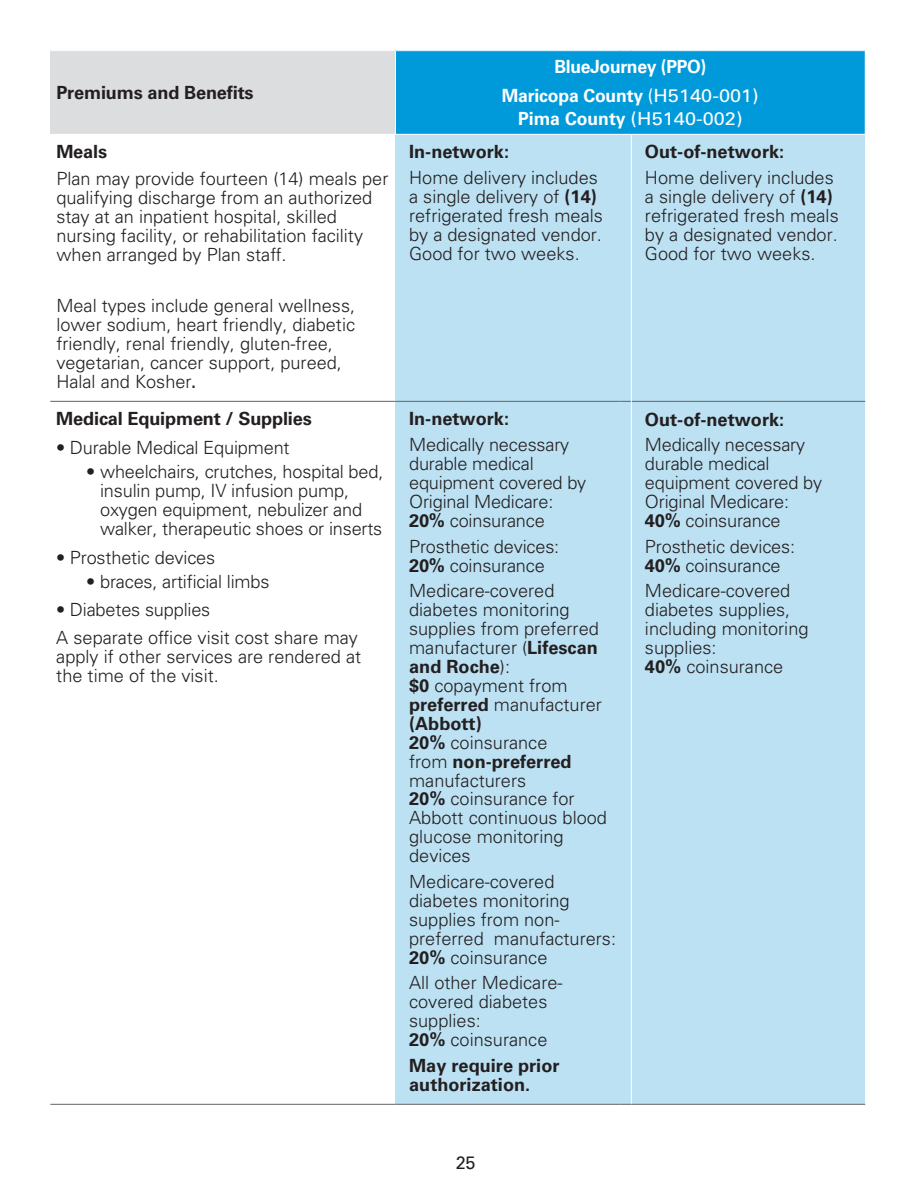
<style>
.page{position:relative;width:918px;height:1188px;background:#fff}
.page>*{position:absolute;margin:0;border:0;box-sizing:border-box;transform-origin:0 0}
.t1{font:300 18.15px/18.9px "Univers LT Pro 45";color:#231f20}
.t2{font:700 18.15px/18.9px "Univers LT Pro 65";color:#231f20}
.t3{font:700 18.15px "Univers LT Pro 65";letter-spacing:-.015em;color:#fff}
.t4{font:18.15px "Univers LT Pro 55 Roman";color:#fff;scale:1.1 1}
.t5{font:18px "Univers LT Pro 55 Roman";color:#231f20}
.s1{font-family:"Univers LT Pro 65";font-weight:700}
.s2{font-family:"Univers LT Pro 55 Roman";font-weight:400}
</style>
<div class="page">
<div style="left:50px;top:51px;width:346px;height:83px;background:#dcdddf"></div>
<div style="left:396px;top:51px;width:469px;height:83px;background:#009ada"></div>
<hr style="left:395px;top:51px;width:1px;height:83px;background:#fff">
<div style="left:396px;top:134px;width:235px;height:267px;background:#bce1f3"></div>
<div style="left:631px;top:134px;width:234px;height:267px;background:#bce1f3"></div>
<div style="left:396px;top:401px;width:235px;height:703px;background:#bce1f3"></div>
<div style="left:631px;top:401px;width:234px;height:703px;background:#bce1f3"></div>
<hr style="left:50px;top:401px;width:346px;height:1px;background:#636366">
<hr style="left:396px;top:401px;width:225px;height:1px;background:#636366">
<hr style="left:632px;top:401px;width:233px;height:1px;background:#636366">
<hr style="left:50px;top:1104px;width:346px;height:1px;background:#636366">
<hr style="left:396px;top:134px;width:225px;height:1px;background:#fff">
<hr style="left:631px;top:134px;width:235px;height:1px;background:#fff">
<hr style="left:631px;top:401px;width:1px;height:703px;background:#fff">
<hr style="left:631px;top:135px;width:1px;height:266px;background:#fff">
<hr style="left:396px;top:1104px;width:225px;height:1px;background:#636366">
<hr style="left:631px;top:1104px;width:234px;height:1px;background:#636366">
<p class="t2" style="left:56px;top:82px;width:199px">Premiums and Benefits</p>
<p class="t2" style="left:56px;top:142px;width:52px">Meals</p>
<p class="t1" style="left:56px;top:169px;width:334px">Plan may provide fourteen (14) meals per qualifying discharge from an authorized stay at an inpatient hospital, skilled nursing facility, or rehabilitation facility when arranged by Plan staff.</p>
<p class="t1" style="left:56px;top:296px;width:300px">Meal types include general wellness, lower sodium, heart friendly, diabetic friendly, renal friendly, gluten-free, vegetarian, cancer support, pureed, Halal and Kosher<span class="s1">.</span></p>
<p class="t2" style="left:56px;top:409px;width:257px">Medical Equipment / Supplies</p>
<p class="t1" style="left:56px;top:438px;width:235px">• Durable Medical Equipment</p>
<p class="t1" style="left:100px;top:462px;width:285px;text-indent:-14px">• wheelchairs, crutches, hospital bed, insulin pump, IV infusion pump, oxygen equipment, nebulizer and walker, therapeutic shoes or inserts</p>
<p class="t1" style="left:56px;top:547px;width:160px">• Prosthetic devices</p>
<p class="t1" style="left:86px;top:571px;width:185px">• braces, artificial limbs</p>
<p class="t1" style="left:56px;top:599px;width:156px">• Diabetes supplies</p>
<p class="t1" style="left:56px;top:627px;width:306px">A separate office visit cost share may apply if other services are rendered at the time of the visit.</p>
<p class="t3" style="left:554px;top:54px;width:153px">BlueJourney (PPO)</p>
<p class="t3" style="left:502px;top:83px;width:259px">Maricopa County <span class="s2">(H5140-001)</span></p>
<p class="t4" style="left:518px;top:106px;width:206px"><span class="s1">Pima County</span> (H5140-002)</p>
<p class="t2" style="left:409px;top:142px;width:101px">In-network:</p>
<p class="t1" style="left:409px;top:168px;width:195px">Home delivery includes a single delivery of <span class="s1">(14) </span>refrigerated fresh meals by a designated vendor.<br>Good for two weeks.</p>
<p class="t2" style="left:645px;top:142px;width:141px">Out-of-network:</p>
<p class="t1" style="left:645px;top:168px;width:195px">Home delivery includes a single delivery of <span class="s1">(14) </span>refrigerated fresh meals by a designated vendor.<br>Good for two weeks.</p>
<p class="t2" style="left:409px;top:409px;width:101px">In-network:</p>
<p class="t1" style="left:409px;top:435px;width:179px">Medically necessary durable medical equipment covered by<br>Original Medicare:<br><span class="s1">20%</span> coinsurance</p>
<p class="t1" style="left:409px;top:536px;width:152px">Prosthetic devices:<br><span class="s1">20%</span> coinsurance</p>
<p class="t1" style="left:409px;top:581px;width:199px">Medicare-covered diabetes monitoring supplies from preferred manufacturer (<span class="s1">Lifescan and Roche</span>):<br><span class="s1">$0</span> copayment from <span class="s1">preferred</span> manufacturer <span class="s1">(Abbott)<br>20%</span> coinsurance<br>from <span class="s1">non-preferred </span>manufacturers<br><span class="s1">20%</span> coinsurance for<br>Abbott continuous blood glucose monitoring devices</p>
<p class="t1" style="left:409px;top:872px;width:208px">Medicare-covered diabetes monitoring supplies from non&shy;preferred manufacturers:<br><span class="s1">20%</span> coinsurance</p>
<p class="t1" style="left:409px;top:973px;width:155px">All other Medicare&shy;covered diabetes supplies:<br><span class="s1">20%</span> coinsurance</p>
<p class="t2" style="left:409px;top:1055px;width:152px">May require prior authorization.</p>
<p class="t2" style="left:645px;top:409px;width:141px">Out-of-network:</p>
<p class="t1" style="left:645px;top:435px;width:179px">Medically necessary durable medical equipment covered by<br>Original Medicare:<br><span class="s1">40%</span> coinsurance</p>
<p class="t1" style="left:645px;top:536px;width:152px">Prosthetic devices:<br><span class="s1">40%</span> coinsurance</p>
<p class="t1" style="left:645px;top:581px;width:165px">Medicare-covered diabetes supplies, including monitoring supplies:<br><span class="s1">40%</span> coinsurance</p>
<p class="t5" style="left:456px;top:1150px;width:21px">25</p>
</div>
